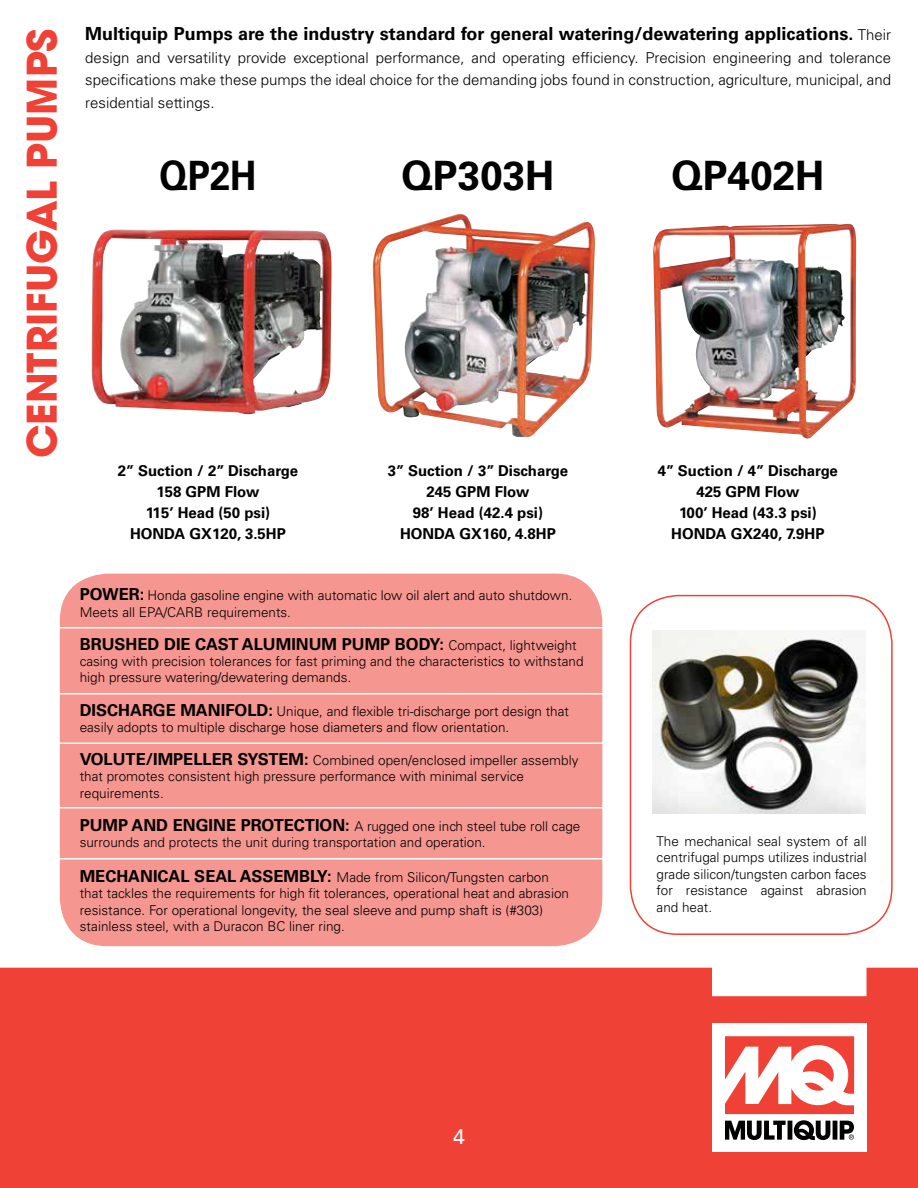
<style>
.page{position:relative;width:918px;height:1188px;background:#fff}
.page>*{position:absolute;margin:0;border:0;box-sizing:border-box;transform-origin:0 0}
.t1{font:700 40.5px "ITC Avant Garde Pro";color:#ef4135}
.t2{font:700 40.5px "Univers LT Std";color:#000}
.t3{font:700 40.5px "Univers LT Std";color:#000;scale:.9 1}
.t4{font:21px "Univers LT";color:#fff}
.t5{font:700 18px "Univers LT Std";color:#000}
.t6{font:700 16.5px "Univers LT Std";color:#000}
.t7{font:300 15px/22.5px "Univers LT Std";color:#000;text-align:justify}
.t8{font:700 15px/21px "Univers LT Std";color:#000;text-align:center}
.t9{font:300 13.5px/16.2px "Univers LT Std";color:#000}
.s1{font-weight:300;font-size:15px}
.s2{font-weight:700;font-size:16.5px}
.s3{font-weight:300;font-size:13.5px}
</style>
<div class="page">
<div style="left:0;top:968px;width:918px;height:220px;background:#ef4136"></div>
<div style="left:712px;top:1023px;width:155px;height:129px;background:#fff"></div>
<svg style="left:725px;top:1120px;width:129px;height:20px"></svg>
<svg style="left:725px;top:1036px;width:129px;height:78px"></svg>
<div style="left:630px;top:595px;width:263px;height:340px;border:2px solid #ef4135;border-radius:47px"></div>
<img style="left:373px;top:214px;width:222px;height:224px">
<img style="left:653px;top:224px;width:203px;height:215px">
<img style="left:652px;top:630px;width:213px;height:183px">
<div style="left:60px;top:574px;width:542px;height:372px;background:#f69690;border-radius:47px"></div>
<hr style="left:52px;top:627px;width:570px;height:1px;background:#fff">
<hr style="left:52px;top:693px;width:565px;height:1px;background:#fff">
<hr style="left:52px;top:807px;width:565px;height:1px;background:#fff">
<hr style="left:51px;top:858px;width:571px;height:2px;background:#fff">
<hr style="left:52px;top:742px;width:565px;height:2px;background:#fff">
<img style="left:92px;top:229px;width:240px;height:185px">
<h1 class="t1" style="left:15px;top:458px;width:431px;rotate:-90deg">CENTRIFUGAL PUMPS</h1>
<h3 class="t5" style="left:85px;top:23px;width:807px">Multiquip Pumps are the industry standard for general watering/dewatering applications. <span class="s1">Their</span></h3>
<p class="t7" style="left:85px;top:46px;width:807px">design and versatility provide exceptional performance, and operating efficiency. Precision engineering and tolerance specifications make these pumps the ideal choice for the demanding jobs found in construction, agriculture, municipal, and residential settings.</p>
<h1 class="t3" style="left:159px;top:152px;width:110px">QP2H</h1>
<h1 class="t2" style="left:401px;top:152px;width:155px">QP303H</h1>
<h1 class="t2" style="left:671px;top:152px;width:155px">QP402H</h1>
<p class="t8" style="left:118px;top:460px;width:182px">2” Suction / 2” Discharge<br>158 GPM Flow<br>115’ Head (50 psi)<br>HONDA GX120, 3.5HP</p>
<p class="t8" style="left:658px;top:460px;width:182px">4” Suction / 4” Discharge<br>425 GPM Flow<br>100’ Head (43.3 psi)<br>HONDA GX240, 7.9HP</p>
<p class="t8" style="left:388px;top:460px;width:182px">3” Suction / 3” Discharge<br>245 GPM Flow<br>98’ Head (42.4 psi)<br>HONDA GX160, 4.8HP</p>
<p class="t9" style="left:80px;top:588px;width:494px"><span class="s2">POWER:</span> Honda gasoline engine with automatic low oil alert and auto shutdown.<br>Meets all EPA/CARB requirements.</p>
<p class="t6" style="left:80px;top:635px;width:498px">BRUSHED DIE CAST ALUMINUM PUMP BODY: <span class="s3">Compact, lightweight</span></p>
<p class="t9" style="left:80px;top:653px;width:505px">casing with precision tolerances for fast priming and the characteristics to withstand high pressure watering/dewatering demands.</p>
<p class="t9" style="left:80px;top:703px;width:491px"><span class="s2">DISCHARGE MANIFOLD:</span> Unique, and flexible tri-discharge port design that easily adopts to multiple discharge hose diameters and flow orientation.</p>
<p class="t9" style="left:80px;top:752px;width:500px"><span class="s2">VOLUTE/IMPELLER SYSTEM:</span> Combined open/enclosed impeller assembly that promotes consistent high pressure performance with minimal service requirements.</p>
<p class="t9" style="left:80px;top:818px;width:502px"><span class="s2">PUMP AND ENGINE PROTECTION:</span> A rugged one inch steel tube roll cage surrounds and protects the unit during transportation and operation.</p>
<p class="t9" style="left:80px;top:869px;width:491px"><span class="s2">MECHANICAL SEAL ASSEMBLY:</span> Made from Silicon/Tungsten carbon that tackles the requirements for high fit tolerances, operational heat and abrasion resistance. For operational longevity, the seal sleeve and pump shaft is (#303) stainless steel, with a Duracon BC liner ring.</p>
<p class="t9" style="left:657px;top:832px;width:212px;text-align:justify">The mechanical seal system of all centrifugal pumps utilizes industrial grade silicon/tungsten carbon faces for resistance against abrasion and heat.</p>
<h2 class="t4" style="left:453px;top:1124px;width:13px">4</h2>
</div>
